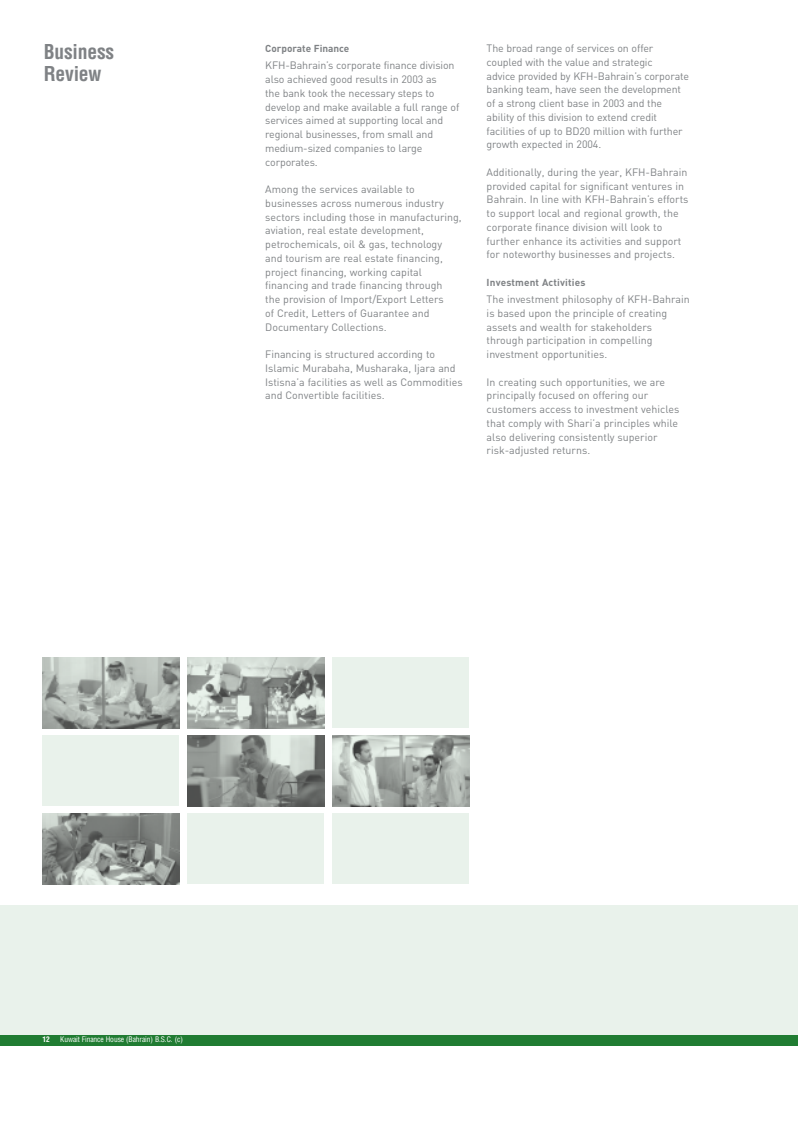
<style>
.page{position:relative;width:798px;height:1134px;background:#fff}
.page>*{position:absolute;margin:0;border:0;box-sizing:border-box;transform-origin:0 0}
.t1{font:700 condensed 20px/22.5px "Helvetica";letter-spacing:-.01em;color:#7f8285}
.t2{font:10.62px/13.8px "DIN";color:#7f8285}
.t3{font:700 10px "DIN";letter-spacing:.01em;color:#7f8285}
.t4{font:condensed 7.5px "Helvetica";letter-spacing:-.01em;color:#fff}
.t5{font:700 condensed 7.5px "Helvetica";color:#fff}
</style>
<div class="page">
<div style="left:0;top:924px;width:797px;height:122px;background:#207c32"></div>
<div style="left:0;top:905px;width:797px;height:130px;background:#e9f2eb"></div>
<img style="left:43px;top:813px;width:136px;height:71px">
<div style="left:187px;top:813px;width:137px;height:71px;background:#e9f2eb"></div>
<div style="left:332px;top:813px;width:137px;height:71px;background:#e9f2eb"></div>
<div style="left:43px;top:735px;width:136px;height:71px;background:#e9f2eb"></div>
<img style="left:187px;top:735px;width:137px;height:71px">
<img style="left:332px;top:735px;width:137px;height:71px">
<img style="left:43px;top:657px;width:136px;height:71px">
<div style="left:332px;top:657px;width:137px;height:71px;background:#e9f2eb"></div>
<img style="left:187px;top:657px;width:137px;height:71px">
<h1 class="t1" style="left:44px;top:41px;width:72px">Business<br>Review</h1>
<p class="t3" style="left:265px;top:43px;width:86px">Corporate Finance</p>
<p class="t2" style="left:265px;top:59px;width:196px">KFH-Bahrain’s corporate finance division also achieved good results in 2003 as<br>the bank took the necessary steps to develop and make available a full range of services aimed at supporting local and regional businesses, from small and medium-sized companies to large corporates.</p>
<p class="t2" style="left:265px;top:182px;width:198px">Among the services available to businesses across numerous industry sectors including those in manufacturing, aviation, real estate development, petrochemicals, oil &amp; gas, technology and tourism are real estate financing, project financing, working capital financing and trade financing through<br>the provision of Import/Export Letters<br>of Credit, Letters of Guarantee and Documentary Collections.</p>
<p class="t2" style="left:265px;top:347px;width:199px">Financing is structured according to Islamic Murabaha, Musharaka, Ijara and Istisna’a facilities as well as Commodities and Convertible facilities.</p>
<p class="t2" style="left:486px;top:41px;width:204px">The broad range of services on offer coupled with the value and strategic<br>advice provided by KFH-Bahrain’s corporate banking team, have seen the development of a strong client base in 2003 and the ability of this division to extend credit facilities of up to BD20 million with further growth expected in 2004.</p>
<p class="t2" style="left:486px;top:165px;width:203px">Additionally, during the year, KFH-Bahrain provided capital for significant ventures in Bahrain. In line with KFH-Bahrain’s efforts to support local and regional growth, the corporate finance division will look to further enhance its activities and support for noteworthy businesses and projects.</p>
<p class="t3" style="left:486px;top:276px;width:100px">Investment Activities</p>
<p class="t2" style="left:486px;top:292px;width:204px">The investment philosophy of KFH-Bahrain is based upon the principle of creating assets and wealth for stakeholders through participation in compelling investment opportunities.</p>
<p class="t2" style="left:486px;top:375px;width:194px">In creating such opportunities, we are principally focused on offering our customers access to investment vehicles that comply with Shari’a principles while also delivering consistently superior risk-adjusted returns.</p>
<p class="t5" style="left:43px;top:1035px;width:9px">12</p>
<p class="t4" style="left:60px;top:1035px;width:124px">Kuwait Finance House (Bahrain) B.S.C. (c)</p>
</div>
